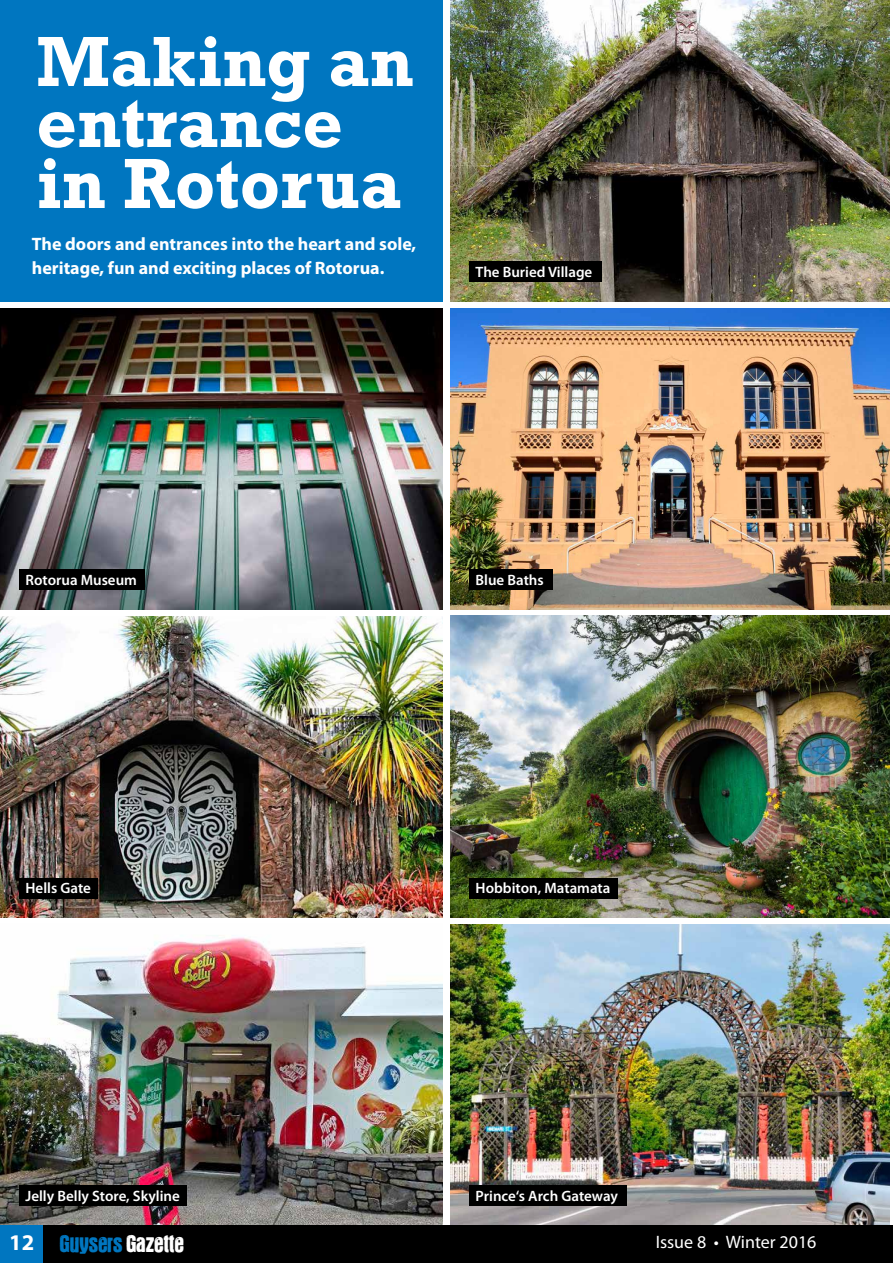
<style>
.page{position:relative;width:893px;height:1263px;background:#fff}
.page>*{position:absolute;margin:0;border:0;box-sizing:border-box;transform-origin:0 0}
.t1{font:700 72.15px/61.1px "Rockwell";color:#fff}
.t2{font:900 25.5px "Gustav";color:#0076c0}
.t3{font:700 18px/24px "Myriad Pro";color:#fff}
.t4{font:18px "Myriad Pro";color:#fff}
.t5{font:600 15px "Myriad Pro";color:#fff}
.s1{font-family:"Myriad Pro";font-weight:700;font-size:22.5px;color:#fff}
.s2{color:#fff}
</style>
<div class="page">
<div style="left:0;top:0;width:442px;height:301px;background:#0076c0"></div>
<img style="left:450px;top:308px;width:440px;height:301px">
<img style="left:450px;top:0;width:440px;height:301px">
<img style="left:0;top:616px;width:442px;height:301px">
<img style="left:450px;top:616px;width:440px;height:301px">
<img style="left:0;top:935px;width:442px;height:290px">
<img style="left:0;top:308px;width:442px;height:301px">
<img style="left:450px;top:924px;width:440px;height:301px">
<div style="left:19px;top:570px;width:125px;height:20px;background:#000"></div>
<div style="left:19px;top:878px;width:78px;height:20px;background:#000"></div>
<div style="left:19px;top:1186px;width:168px;height:20px;background:#000"></div>
<div style="left:469px;top:262px;width:132px;height:20px;background:#000"></div>
<div style="left:469px;top:570px;width:84px;height:20px;background:#000"></div>
<div style="left:469px;top:878px;width:149px;height:20px;background:#000"></div>
<div style="left:469px;top:1186px;width:158px;height:20px;background:#000"></div>
<div style="left:0;top:1225px;width:44px;height:38px;background:#0076c0"></div>
<div style="left:43px;top:1225px;width:850px;height:38px;background:#000"></div>
<h1 class="t1" style="left:36px;top:31px;width:379px">Making an entrance in Rotorua</h1>
<p class="t3" style="left:32px;top:231px;width:386px">The doors and entrances into the heart and sole, heritage, fun and exciting places of Rotorua.</p>
<p class="t5" style="left:476px;top:262px;width:118px">The Buried Village</p>
<p class="t5" style="left:26px;top:570px;width:113px">Rotorua Museum</p>
<p class="t5" style="left:476px;top:570px;width:70px">Blue Baths</p>
<p class="t5" style="left:26px;top:878px;width:67px">Hells Gate</p>
<p class="t5" style="left:26px;top:1186px;width:156px">Jelly Belly Store, Skyline</p>
<p class="t5" style="left:476px;top:878px;width:136px">Hobbiton, Matamata</p>
<p class="t5" style="left:476px;top:1186px;width:144px">Prince‘s Arch Gateway</p>
<h2 class="t2" style="left:9px;top:1233px;width:176px"><span class="s1">12</span> Guysers <span class="s2">Gazette</span></h2>
<p class="t4" style="left:656px;top:1230px;width:162px">Issue 8 • Winter 2016</p>
</div>
